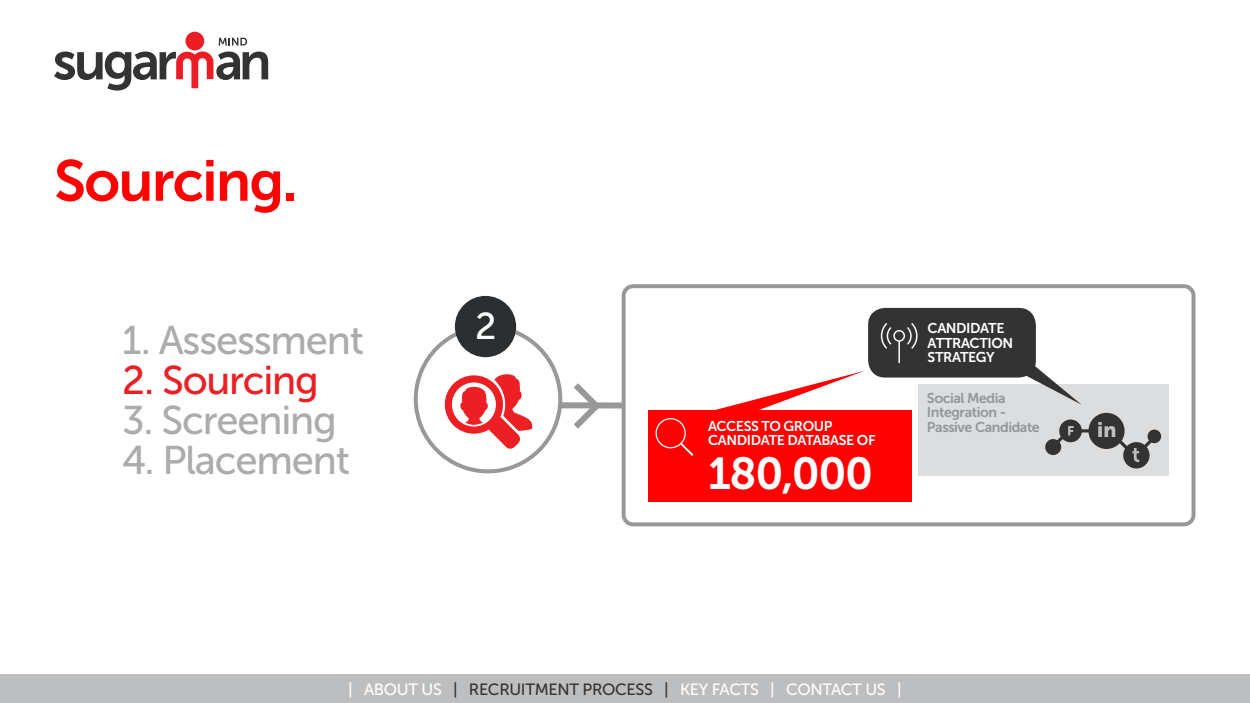
<style>
.page{position:relative;width:1250px;height:703px;background:#fff}
.page>*{position:absolute;margin:0;border:0;box-sizing:border-box;transform-origin:0 0}
.headings{font:57.5px "Museo Sans 700";letter-spacing:-.03em;color:#ff0101}
.t1{font:44.62px "Museo Sans 700";letter-spacing:-.03em;color:#fff}
.t2{font:40px "Museo Sans 500";letter-spacing:-.03em;color:#abacad}
.t3{font:40px "Museo Sans 500";letter-spacing:-.03em;color:#ec2024}
.t4{font:37.38px "Museo Sans 500";color:#fff}
.CONTENTS{font:16.25px "Museo Sans 500";letter-spacing:-.02em;color:#fff}
.t5{font:14.12px/14.1px "Museo Sans 700";letter-spacing:-.03em;color:#fff}
.t6{font:14.12px/14.1px "Museo Sans 700";letter-spacing:-.03em;color:#939598}
.s1{color:#333}
</style>
<div class="page">
<div style="left:185px;top:32px;width:19px;height:18px;background:#ec1c24;border-radius:50%"></div>
<svg style="left:54px;top:38px;width:214px;height:53px"></svg>
<div style="left:622px;top:284px;width:574px;height:242px;border:4px solid #989897;border-radius:10px"></div>
<div style="left:455px;top:296px;width:61px;height:61px;background:#2c2f31;border-radius:50%"></div>
<svg style="left:444px;top:374px;width:183px;height:74px"></svg>
<div style="left:918px;top:384px;width:251px;height:91px;background:#dcddde"></div>
<svg style="left:1024px;top:364px;width:57px;height:40px"></svg>
<div style="left:868px;top:308px;width:168px;height:69px;background:#333;border-radius:17px"></div>
<div style="left:648px;top:410px;width:264px;height:91px;background:#ff0100"></div>
<svg style="left:715px;top:371px;width:149px;height:39px"></svg>
<svg style="left:656px;top:418px;width:37px;height:38px"></svg>
<svg style="left:881px;top:323px;width:37px;height:40px"></svg>
<div style="left:1090px;top:414px;width:33px;height:33px;background:#333;border-radius:50%"></div>
<div style="left:1088px;top:413px;width:37px;height:36px;border:3px solid #333;border-radius:50%"></div>
<div style="left:1125px;top:443px;width:23px;height:24px;background:#333;border-radius:50%"></div>
<div style="left:1123px;top:442px;width:27px;height:26px;border:3px solid #333;border-radius:50%"></div>
<div style="left:1149px;top:431px;width:11px;height:10px;background:#333;border-radius:50%"></div>
<div style="left:1148px;top:429px;width:13px;height:14px;border:3px solid #333;border-radius:50%"></div>
<div style="left:1061px;top:421px;width:19px;height:19px;background:#333;border-radius:50%"></div>
<div style="left:1059px;top:419px;width:23px;height:23px;border:3px solid #333;border-radius:50%"></div>
<div style="left:1047px;top:440px;width:13px;height:13px;background:#333;border-radius:50%"></div>
<div style="left:1045px;top:439px;width:16px;height:16px;border:3px solid #333;border-radius:50%"></div>
<svg style="left:1080px;top:429px;width:10px;height:3px"></svg>
<svg style="left:1052px;top:426px;width:22px;height:21px"></svg>
<svg style="left:1098px;top:422px;width:58px;height:40px"></svg>
<div style="left:0;top:674px;width:1250px;height:28px;background:#bcbec0"></div>
<p class="headings" style="left:54px;top:149px;width:245px">Sourcing.</p>
<p class="t2" style="left:122px;top:318px;width:243px">1. Assessment</p>
<p class="t3" style="left:122px;top:358px;width:198px">2. Sourcing</p>
<p class="t2" style="left:122px;top:398px;width:216px">3. Screening</p>
<p class="t2" style="left:122px;top:438px;width:229px">4. Placement</p>
<p class="t4" style="left:475px;top:305px;width:23px">2</p>
<p class="t5" style="left:928px;top:321px;width:87px">CANDIDATE<br>ATTRACTION<br>STRATEGY</p>
<p class="t6" style="left:927px;top:391px;width:81px">Social Media<br>Integration -</p>
<p class="t5" style="left:708px;top:419px;width:126px">ACCESS TO GROUP</p>
<p class="t6" style="left:927px;top:419px;width:114px">Passive Candidate</p>
<p class="t5" style="left:708px;top:433px;width:169px">CANDIDATE DATABASE OF</p>
<p class="t1" style="left:708px;top:449px;width:167px">180,000</p>
<p class="CONTENTS" style="left:348px;top:680px;width:555px">| ABOUT US <span class="s1">| RECRUITMENT PROCESS |</span> KEY FACTS | CONTACT US |</p>
</div>
